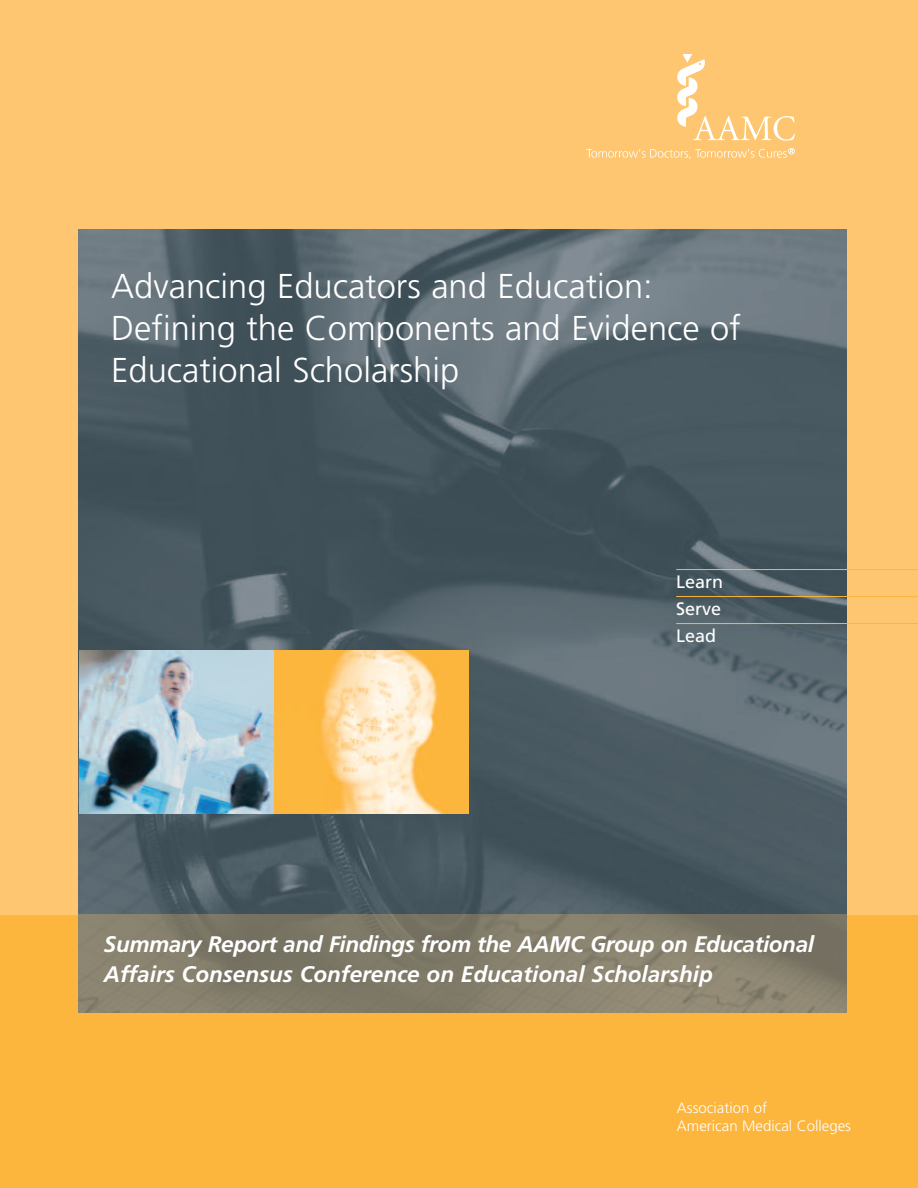
<style>
.page{position:relative;width:918px;height:1188px;background:#fff}
.page>*{position:absolute;margin:0;border:0;box-sizing:border-box;transform-origin:0 0}
.t1{font:300 34.5px/42px "Frutiger";color:#fff}
.t2{font:italic 700 22.5px/30px "Frutiger";letter-spacing:-.01em;color:#fff}
.t3{font:18px/27px "Frutiger";color:#fff;text-align:justify}
.t4{font:300 15px/18px "Frutiger";color:#fff}
</style>
<div class="page">
<div style="left:0;top:0;width:918px;height:923px;background:#fec670"></div>
<div style="left:0;top:915px;width:918px;height:273px;background:#fcb53d"></div>
<img style="left:79px;top:230px;width:767px;height:685px">
<svg style="left:677px;top:54px;width:118px;height:87px"></svg>
<svg style="left:586px;top:148px;width:209px;height:11px"></svg>
<hr style="left:676px;top:569px;width:242px;height:1px;background:#fcb53d">
<hr style="left:676px;top:596px;width:242px;height:1px;background:#fcb53d">
<hr style="left:676px;top:623px;width:242px;height:1px;background:#fcb53d">
<img style="left:79px;top:650px;width:195px;height:163px">
<svg style="left:274px;top:650px;width:195px;height:163px;background:#fccc7b"></svg>
<img style="left:79px;top:915px;width:767px;height:97px">
<h1 class="t1" style="left:111px;top:268px;width:631px">Advancing Educators and Education:<br>Defining the Components and Evidence of<br>Educational Scholarship</h1>
<p class="t3" style="left:676px;top:569px;width:49px">Learn Serve Lead</p>
<p class="t2" style="left:104px;top:931px;width:712px">Summary Report and Findings from the AAMC Group on Educational<br>Affairs Consensus Conference on Educational Scholarship</p>
<p class="t4" style="left:677px;top:1099px;width:176px">Association of<br>American Medical Colleges</p>
</div>
